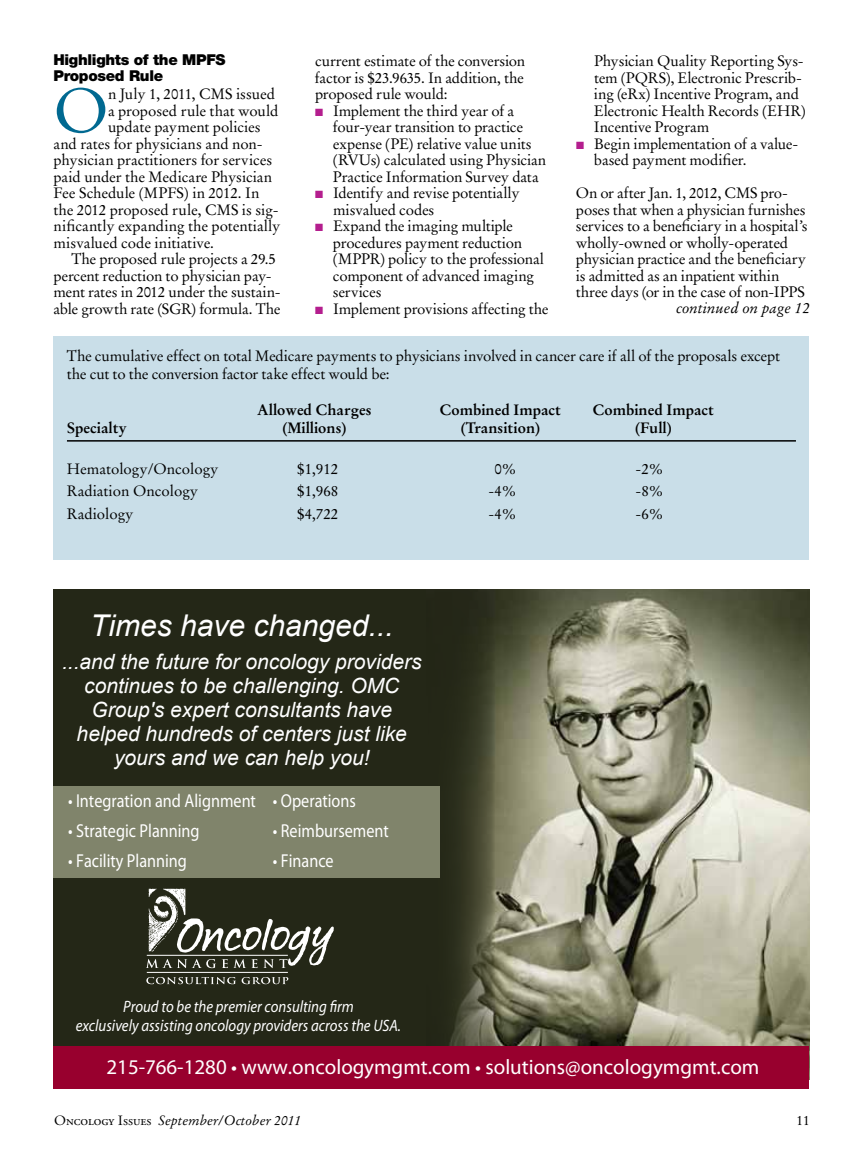
<style>
.page{position:relative;width:864px;height:1161px;background:#fff}
.page>*{position:absolute;margin:0;border:0;box-sizing:border-box;transform-origin:0 0}
.t1{font:62.1px "Stempel Garamond LT Std";color:#006991}
.t2{font:italic 30px "Arial";color:#fff}
.t3{font:italic 21px/24px "Arial";color:#fff;text-align:center}
.t4{font:21px "Myriad Pro";color:#fff}
.t5{font:18.75px "Myriad Pro";color:#fff;scale:.86 1}
.t6{font:italic 16.5px/19.8px "Myriad";color:#fff;text-align:center;scale:.9 1}
.t7{font:15px/16.5px "Stempel Garamond LT Std";letter-spacing:-.01em;color:#000}
.t8{font:700 15px "Stempel Garamond LT Std";color:#000}
.t9{font:900 15px/16.5px "Helvetica Neue";letter-spacing:-.02em;color:#000}
.t10{font:italic 15px "Stempel Garamond LT Std";color:#000}
.t11{font:italic 13.5px "Stempel Garamond LT Std";color:#000}
.t12{font:13.5px "Stempel Garamond LT Std";color:#000}
.s1{color:#b41e8e}
.s2{font-style:normal}
.s3{font-family:"Adobe Garamond Exp";font-style:normal}
</style>
<div class="page">
<img style="left:495px;top:590px;width:314px;height:456px">
<div style="left:53px;top:590px;width:442px;height:491px;background:#242717"></div>
<div style="left:53px;top:786px;width:387px;height:91px;background:#80846b"></div>
<div style="left:53px;top:1046px;width:756px;height:43px;background:#98002e"></div>
<svg style="left:146px;top:918px;width:188px;height:50px"></svg>
<svg style="left:146px;top:977px;width:90px;height:7px"></svg>
<svg style="left:242px;top:977px;width:46px;height:7px"></svg>
<hr style="left:147px;top:972px;width:141px;height:1px;background:#fff">
<hr style="left:147px;top:955px;width:141px;height:1px;background:#fff">
<img style="left:163px;top:889px;width:22px;height:26px">
<div style="left:53px;top:336px;width:756px;height:224px;background:#c9dee8"></div>
<hr style="left:67px;top:440px;width:729px;height:2px;background:#000">
<p class="t9" style="left:53px;top:51px;width:174px">Highlights of the MPFS<br>Proposed Rule</p>
<h1 class="t1" style="left:53px;top:73px;width:57px">O</h1>
<p class="t7" style="left:108px;top:86px;width:169px">n July 1, 2011, CMS issued</p>
<p class="t7" style="left:108px;top:102px;width:172px">a proposed rule that would</p>
<p class="t7" style="left:108px;top:119px;width:154px">update payment policies</p>
<p class="t7" style="left:53px;top:135px;width:211px">and rates for physicians and non-</p>
<p class="t7" style="left:53px;top:152px;width:220px">physician practitioners for services</p>
<p class="t7" style="left:53px;top:168px;width:220px">paid under the Medicare Physician</p>
<p class="t7" style="left:53px;top:185px;width:208px">Fee Schedule (MPFS) in 2012. In</p>
<p class="t7" style="left:53px;top:201px;width:227px">the 2012 proposed rule, CMS is sig-</p>
<p class="t7" style="left:53px;top:218px;width:229px">nificantly expanding the potentially</p>
<p class="t7" style="left:53px;top:234px;width:162px">misvalued code initiative.</p>
<p class="t7" style="left:71px;top:251px;width:206px">The proposed rule projects a 29.5</p>
<p class="t7" style="left:54px;top:267px;width:220px">percent reduction to physician pay-</p>
<p class="t7" style="left:54px;top:284px;width:229px">ment rates in 2012 under the sustain-</p>
<p class="t7" style="left:53px;top:300px;width:229px">able growth rate (SGR) formula. The</p>
<p class="t7" style="left:315px;top:53px;width:212px;text-align:justify">current estimate of the conversion factor is $23.9635. In addition, the proposed rule would:</p>
<p class="t7" style="left:333px;top:102px;width:215px;text-indent:-18px"><span class="s1">■</span> Implement the third year of a four-year transition to practice expense (PE) relative value units (RVUs) calculated using Physician Practice Information Survey data</p>
<p class="t7" style="left:333px;top:185px;width:188px;text-indent:-18px"><span class="s1">■</span> Identify and revise potentially misvalued codes</p>
<p class="t7" style="left:333px;top:218px;width:213px;text-indent:-18px"><span class="s1">■</span> Expand the imaging multiple procedures payment reduction (MPPR) policy to the professional component of advanced imaging services</p>
<p class="t7" style="left:315px;top:300px;width:235px"><span class="s1">■</span> Implement provisions affecting the</p>
<p class="t7" style="left:594px;top:53px;width:213px">Physician Quality Reporting Sys&shy;tem (PQRS), Electronic Prescrib&shy;ing (eRx) Incentive Program, and<br>Electronic Health Records (EHR)<br>Incentive Program</p>
<p class="t7" style="left:594px;top:135px;width:206px;text-indent:-18px"><span class="s1">■</span> Begin implementation of a value&shy;based payment modifier.</p>
<p class="t7" style="left:576px;top:185px;width:233px">On or after Jan. 1, 2012, CMS pro&shy;poses that when a physician furnishes services to a beneficiary in a hospital’s wholly-owned or wholly-operated physician practice and the beneficiary is admitted as an inpatient within three days (or in the case of non-IPPS</p>
<p class="t10" style="left:676px;top:299px;width:135px">continued on page 12</p>
<p class="t7" style="left:67px;top:347px;width:715px;line-height:18px">The cumulative effect on total Medicare payments to physicians involved in cancer care if all of the proposals except the cut to the conversion factor take effect would be:</p>
<p class="t8" style="left:257px;top:401px;width:116px">Allowed Charges</p>
<p class="t8" style="left:440px;top:401px;width:123px">Combined Impact</p>
<p class="t8" style="left:593px;top:401px;width:123px">Combined Impact</p>
<p class="t8" style="left:67px;top:419px;width:62px">Specialty</p>
<p class="t8" style="left:282px;top:419px;width:66px">(Millions)</p>
<p class="t8" style="left:461px;top:419px;width:81px">(Transition)</p>
<p class="t8" style="left:635px;top:419px;width:38px">(Full)</p>
<p class="t7" style="left:67px;top:461px;width:153px">Hematology/Oncology</p>
<p class="t7" style="left:297px;top:461px;width:43px">$1,912</p>
<p class="t7" style="left:494px;top:461px;width:24px">0%</p>
<p class="t7" style="left:636px;top:461px;width:30px">-2%</p>
<p class="t7" style="left:67px;top:483px;width:133px">Radiation Oncology</p>
<p class="t7" style="left:297px;top:483px;width:43px">$1,968</p>
<p class="t7" style="left:489px;top:483px;width:30px">-4%</p>
<p class="t7" style="left:636px;top:483px;width:30px">-8%</p>
<p class="t7" style="left:67px;top:506px;width:68px">Radiology</p>
<p class="t7" style="left:297px;top:506px;width:43px">$4,722</p>
<p class="t7" style="left:489px;top:506px;width:30px">-4%</p>
<p class="t7" style="left:636px;top:506px;width:30px">-6%</p>
<h2 class="t2" style="left:90px;top:606px;width:305px">Times have changed...</h2>
<h3 class="t3" style="left:62px;top:650px;width:361px">...and the future for oncology providers continues to be challenging. OMC Group's expert consultants have helped hundreds of centers just like yours and we can help you!</h3>
<p class="t5" style="left:68px;top:790px;width:220px">• Integration and Alignment</p>
<p class="t5" style="left:68px;top:820px;width:154px">• Strategic Planning</p>
<p class="t5" style="left:68px;top:850px;width:140px">• Facility Planning</p>
<p class="t5" style="left:273px;top:790px;width:98px">• Operations</p>
<p class="t5" style="left:273px;top:820px;width:136px">• Reimbursement</p>
<p class="t5" style="left:273px;top:850px;width:72px">• Finance</p>
<p class="t6" style="left:76px;top:997px;width:363px">Proud to be the premier consulting firm<br>exclusively assisting oncology providers across the USA.</p>
<h3 class="t4" style="left:107px;top:1054px;width:654px">215-766-1280 • www.oncologymgmt.com • solutions@oncologymgmt.com</h3>
<p class="t11" style="left:54px;top:1112px;width:249px"><span class="s2">O</span><span class="s3">ncology</span> <span class="s2">I</span><span class="s3">ssues</span> September/October 2011</p>
<p class="t12" style="left:796px;top:1112px;width:15px">11</p>
</div>
